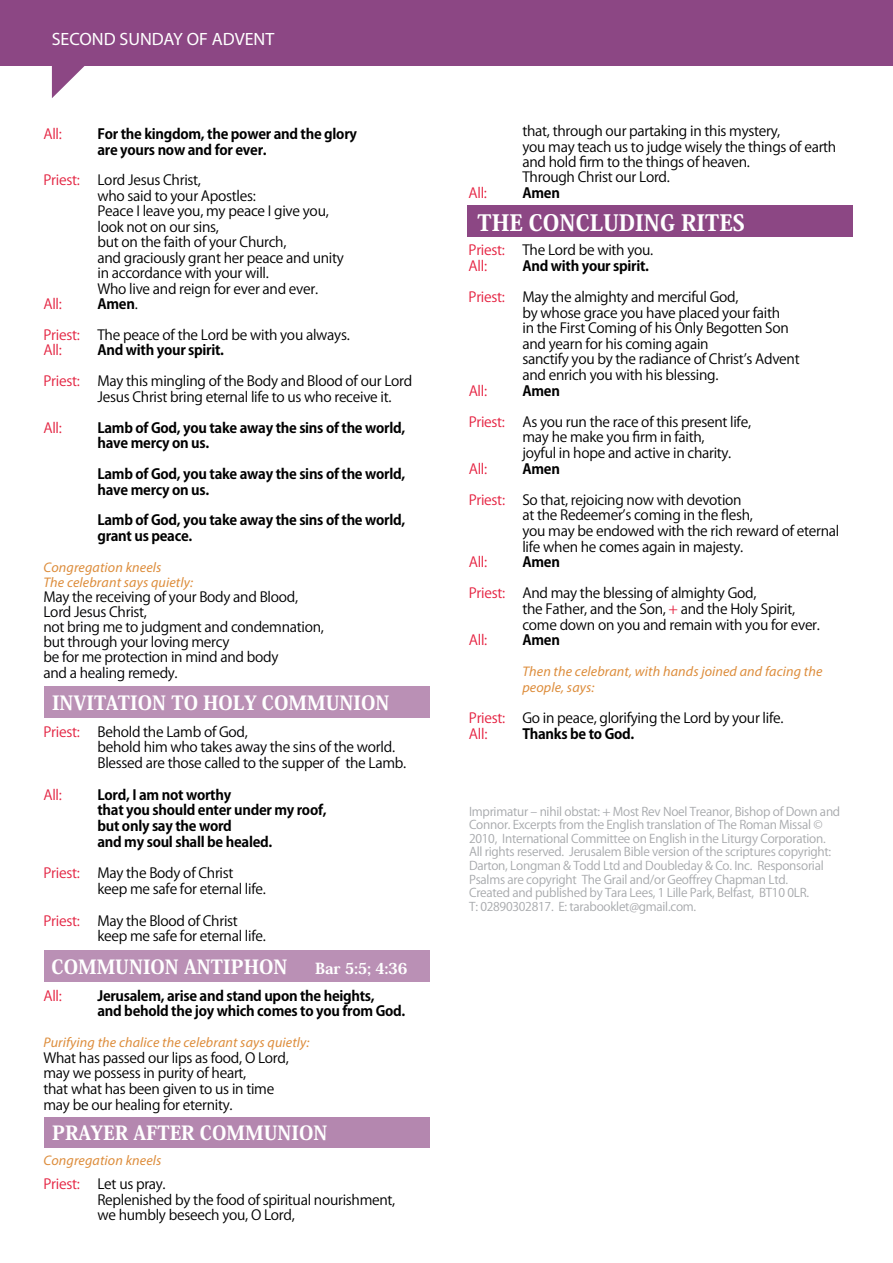
<style>
.page{position:relative;width:893px;height:1263px;background:#fff}
.page>*{position:absolute;margin:0;border:0;box-sizing:border-box;transform-origin:0 0}
.t1{font:800 22.2px "Koz Min Pro";color:#fff}
.t2{font:800 19.35px "Koz Min Pro";color:#fff}
.t3{font:800 19.2px "Koz Min Pro";color:#fff}
.t4{font:17.85px "Myriad Pro";color:#fff}
.t5{font:800 15px "Koz Min Pro";color:#fff}
.t6{font:13.95px/15.6px "Koz Go Pro";letter-spacing:-.02em;color:#000}
.t7{font:700 13.95px/15.5px "Koz Go Pro";letter-spacing:-.02em;color:#000}
.t8{font:13.95px/15.1px "Koz Go Pro";letter-spacing:-.02em;color:#000002}
.t9{font:italic 13.95px/15.6px "Myriad Pro";letter-spacing:.01em;color:#dd8d3c}
.t10{font:13.95px "Koz Go Pro";letter-spacing:-.02em;color:#e52140}
.t11{font:13.95px "Koz Go Pro";letter-spacing:-.02em;color:#e32240}
.t12{font:13.95px "Koz Go Pro";letter-spacing:-.02em;color:#e32241}
.t13{font:13.95px "Koz Go Pro";color:#e42240}
.t14{font:12px/13.5px "Koz Go Pro";letter-spacing:-.02em;color:#a7a9ac}
.s1{font-weight:400}
.s2{color:#e52140}
</style>
<div class="page">
<div style="left:44px;top:950px;width:385px;height:32px;background:#ba90b5"></div>
<div style="left:44px;top:686px;width:385px;height:32px;background:#ba90b5"></div>
<div style="left:44px;top:1117px;width:385px;height:30px;background:#b487af"></div>
<div style="left:0;top:0;width:893px;height:66px;background:#8c4784"></div>
<svg style="left:52px;top:66px;width:33px;height:32px"></svg>
<div style="left:468px;top:205px;width:385px;height:32px;background:#8c4784"></div>
<p class="t4" style="left:52px;top:28px;width:224px">SECOND SUNDAY OF ADVENT</p>
<p class="t13" style="left:43px;top:125px;width:20px">All:</p>
<p class="t7" style="left:97px;top:127px;width:261px">For the kingdom, the power and the glory are yours now and for ever.</p>
<p class="t11" style="left:43px;top:171px;width:38px">Priest:</p>
<p class="t6" style="left:97px;top:173px;width:248px">Lord Jesus Christ,<br>who said to your Apostles:<br>Peace I leave you, my peace I give you, look not on our sins,<br>but on the faith of your Church,<br>and graciously grant her peace and unity in accordance with your will.<br>Who live and reign for ever and ever.</p>
<p class="t11" style="left:43px;top:295px;width:20px">All:</p>
<p class="t7" style="left:97px;top:297px;width:42px">Amen<span class="s1">.</span></p>
<p class="t11" style="left:43px;top:326px;width:38px">Priest:</p>
<p class="t6" style="left:97px;top:327px;width:254px">The peace of the Lord be with you always.</p>
<p class="t11" style="left:43px;top:341px;width:20px">All:</p>
<p class="t7" style="left:97px;top:343px;width:128px">And with your spirit.</p>
<p class="t11" style="left:43px;top:372px;width:38px">Priest:</p>
<p class="t6" style="left:97px;top:374px;width:316px">May this mingling of the Body and Blood of our Lord<br>Jesus Christ bring eternal life to us who receive it.</p>
<p class="t11" style="left:43px;top:419px;width:20px">All:</p>
<p class="t7" style="left:97px;top:421px;width:309px">Lamb of God, you take away the sins of the world, have mercy on us.</p>
<p class="t7" style="left:97px;top:467px;width:309px">Lamb of God, you take away the sins of the world, have mercy on us.</p>
<p class="t7" style="left:97px;top:513px;width:309px">Lamb of God, you take away the sins of the world, grant us peace.</p>
<p class="t9" style="left:43px;top:559px;width:151px;line-height:15.1px">Congregation kneels<br>The celebrant says quietly:</p>
<p class="t8" style="left:43px;top:589px;width:282px">May the receiving of your Body and Blood,<br>Lord Jesus Christ,<br>not bring me to judgment and condemnation, but through your loving mercy<br>be for me protection in mind and body<br>and a healing remedy.</p>
<h2 class="t2" style="left:52px;top:689px;width:339px">INVITATION TO HOLY COMMUNION</h2>
<p class="t12" style="left:43px;top:722px;width:38px">Priest:</p>
<p class="t8" style="left:97px;top:724px;width:310px;line-height:15.8px">Behold the Lamb of God,<br>behold him who takes away the sins of the world.<br>Blessed are those called to the supper of the Lamb.</p>
<p class="t12" style="left:43px;top:785px;width:20px">All:</p>
<p class="t7" style="left:97px;top:787px;width:231px">Lord, I am not worthy<br>that you should enter under my roof, but only say the word<br>and my soul shall be healed.</p>
<p class="t12" style="left:43px;top:864px;width:38px">Priest:</p>
<p class="t6" style="left:97px;top:866px;width:170px">May the Body of Christ keep me safe for eternal life.</p>
<p class="t12" style="left:43px;top:911px;width:38px">Priest:</p>
<p class="t6" style="left:97px;top:913px;width:170px">May the Blood of Christ keep me safe for eternal life.</p>
<h3 class="t3" style="left:51px;top:952px;width:238px">COMMUNION ANTIPHON</h3>
<p class="t5" style="left:315px;top:957px;width:94px">Bar 5:5; 4:36</p>
<p class="t10" style="left:43px;top:986px;width:20px">All:</p>
<p class="t7" style="left:97px;top:988px;width:309px">Jerusalem, arise and stand upon the heights,<br>and behold the joy which comes to you from God.</p>
<p class="t9" style="left:43px;top:1034px;width:268px">Purifying the chalice the celebrant says quietly:</p>
<p class="t6" style="left:43px;top:1050px;width:247px">What has passed our lips as food, O Lord, may we possess in purity of heart,<br>that what has been given to us in time may be our healing for eternity.</p>
<h3 class="t3" style="left:52px;top:1118px;width:277px">PRAYER AFTER COMMUNION</h3>
<p class="t9" style="left:43px;top:1152px;width:119px">Congregation kneels</p>
<p class="t10" style="left:43px;top:1175px;width:38px">Priest:</p>
<p class="t6" style="left:97px;top:1176px;width:299px">Let us pray.<br>Replenished by the food of spiritual nourishment, we humbly beseech you, O Lord,</p>
<p class="t6" style="left:522px;top:124px;width:315px">that, through our partaking in this mystery,<br>you may teach us to judge wisely the things of earth and hold firm to the things of heaven.<br>Through Christ our Lord.</p>
<p class="t10" style="left:469px;top:184px;width:20px">All:</p>
<p class="t7" style="left:522px;top:186px;width:39px">Amen</p>
<h1 class="t1" style="left:477px;top:206px;width:269px">THE CONCLUDING RITES</h1>
<p class="t10" style="left:469px;top:241px;width:38px">Priest:</p>
<p class="t6" style="left:522px;top:243px;width:132px">The Lord be with you.</p>
<p class="t10" style="left:469px;top:257px;width:20px">All:</p>
<p class="t7" style="left:522px;top:259px;width:128px">And with your spirit.</p>
<p class="t10" style="left:469px;top:288px;width:38px">Priest:</p>
<p class="t6" style="left:522px;top:289px;width:279px">May the almighty and merciful God,<br>by whose grace you have placed your faith<br>in the First Coming of his Only Begotten Son and yearn for his coming again<br>sanctify you by the radiance of Christʼs Advent and enrich you with his blessing.</p>
<p class="t10" style="left:469px;top:381px;width:20px">All:</p>
<p class="t7" style="left:522px;top:384px;width:39px">Amen</p>
<p class="t6" style="left:522px;top:414px;width:230px;text-indent:-54px"><span class="s2">Priest:</span> As you run the race of this present life, may he make you firm in faith,<br>joyful in hope and active in charity.</p>
<p class="t10" style="left:469px;top:459px;width:20px">All:</p>
<p class="t7" style="left:522px;top:462px;width:39px">Amen</p>
<p class="t6" style="left:522px;top:492px;width:318px;text-indent:-54px"><span class="s2">Priest:</span> So that, rejoicing now with devotion<br>at the Redeemerʼs coming in the flesh,<br>you may be endowed with the rich reward of eternal life when he comes again in majesty.</p>
<p class="t10" style="left:469px;top:553px;width:20px">All:</p>
<p class="t7" style="left:522px;top:555px;width:39px">Amen</p>
<p class="t6" style="left:522px;top:586px;width:299px;text-indent:-54px"><span class="s2">Priest:</span> And may the blessing of almighty God,<br>the Father, and the Son, <span class="s2">+</span> and the Holy Spirit, come down on you and remain with you for ever.</p>
<p class="t10" style="left:469px;top:631px;width:20px">All:</p>
<p class="t7" style="left:522px;top:633px;width:39px">Amen</p>
<p class="t9" style="left:522px;top:664px;width:302px">Then the celebrant, with hands joined and facing the people, says:</p>
<p class="t6" style="left:469px;top:711px;width:316px"><span class="s2">Priest:</span> Go in peace, glorifying the Lord by your life.<br><span class="s2">All:</span></p>
<p class="t7" style="left:522px;top:727px;width:113px">Thanks be to God.</p>
<p class="t14" style="left:469px;top:805px;width:373px">Imprimatur ‒ nihil obstat: + Most Rev Noel Treanor, Bishop of Down and Connor. Excerpts from the English translation of The Roman Missal © 2010, International Committee on English in the Liturgy Corporation.<br>All rights reserved. Jerusalem Bible version of the scriptures copyright:<br>Darton, Longman &amp; Todd Ltd and Doubleday &amp; Co. Inc. Responsorial Psalms are copyright The Grail and/or Geoffrey Chapman Ltd.<br>Created and published by Tara Lees, 1 Lille Park, Belfast, BT10 0LR.<br>T: 02890302817. E: tarabooklet@gmail.com.</p>
</div>
